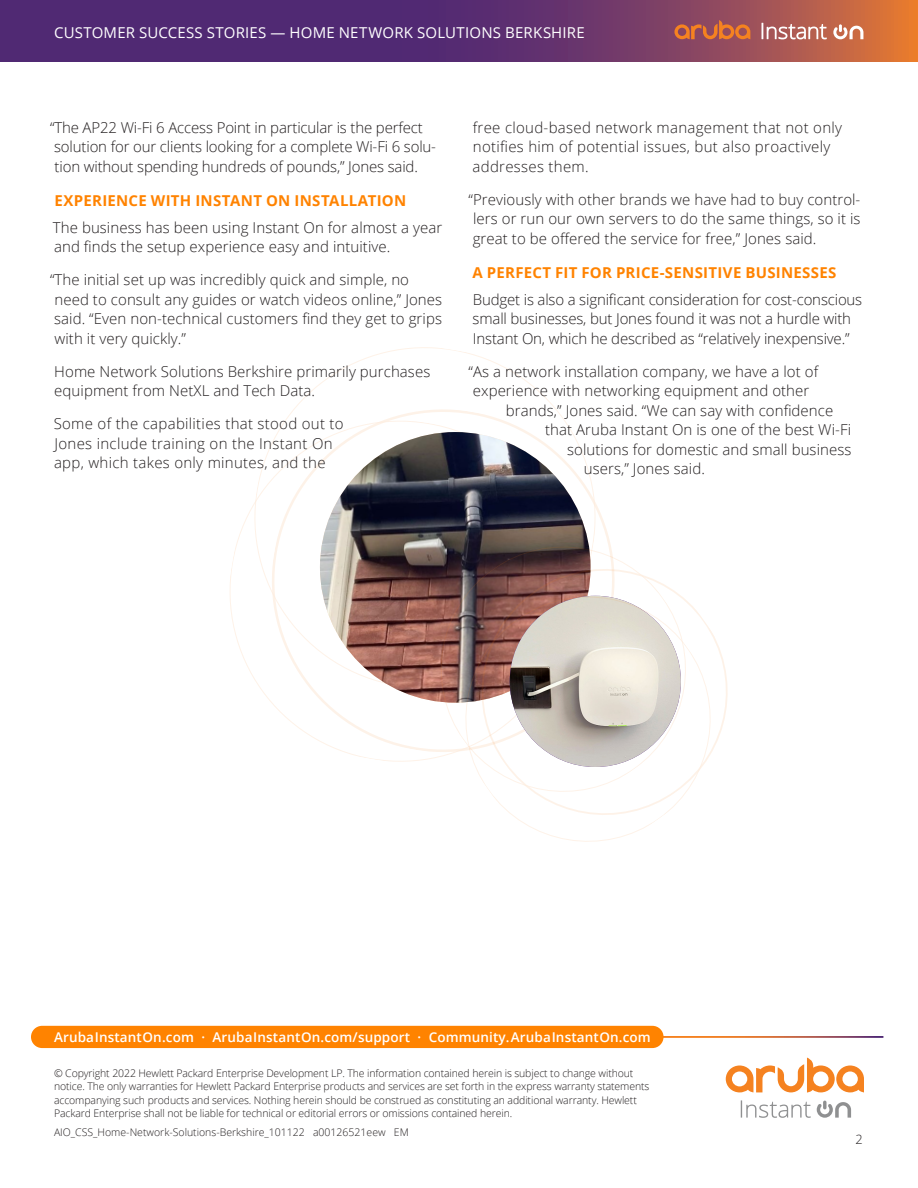
<style>
.page{position:relative;width:918px;height:1188px;background:#fff}
.page>*{position:absolute;margin:0;border:0;box-sizing:border-box;transform-origin:0 0}
.t1{font:300 15px/19.5px "Open Sans";letter-spacing:.005em;color:#231f20}
.t2{font:700 15px "Open Sans";letter-spacing:.02em;color:#ff8300}
.t3{font:15px "Open Sans";letter-spacing:.015em;color:#fff}
.t4{font:600 13.5px "Open Sans";letter-spacing:.01em;color:#fff}
.t5{font:300 12.75px "Open Sans";color:#231f20}
.t6{font:300 10.5px/13.5px "Open Sans";letter-spacing:-.01em;color:#231f20}
</style>
<div class="page">
<svg style="left:817px;top:1101px;width:34px;height:17px"></svg>
<svg style="left:741px;top:1100px;width:70px;height:18px"></svg>
<svg style="left:726px;top:1058px;width:138px;height:35px"></svg>
<div style="left:31px;top:1026px;width:633px;height:22px;background:#ff8300;border-radius:11px"></div>
<svg style="left:0;top:0;width:918px;height:62px;background:#6d3868"></svg>
<svg style="left:674px;top:20px;width:76px;height:19px"></svg>
<svg style="left:833px;top:24px;width:30px;height:15px"></svg>
<svg style="left:762px;top:23px;width:65px;height:16px"></svg>
<svg style="left:295px;top:347px;width:312px;height:183px"></svg>
<svg style="left:230px;top:408px;width:353px;height:354px"></svg>
<img style="left:320px;top:432px;width:271px;height:271px;border-radius:135px">
<svg style="left:424px;top:530px;width:231px;height:232px"></svg>
<svg style="left:448px;top:580px;width:279px;height:262px"></svg>
<p class="t3" style="left:54px;top:23px;width:532px">CUSTOMER SUCCESS STORIES — HOME NETWORK SOLUTIONS BERKSHIRE</p>
<p class="t1" style="left:50px;top:117px;width:387px">“The AP22 Wi-Fi 6 Access Point in particular is the perfect solution for our clients looking for a complete Wi-Fi 6 solu&shy;tion without spending hundreds of pounds,” Jones said.</p>
<p class="t2" style="left:54px;top:190px;width:353px">EXPERIENCE WITH INSTANT ON INSTALLATION</p>
<p class="t1" style="left:53px;top:217px;width:391px">The business has been using Instant On for almost a year and finds the setup experience easy and intuitive.</p>
<p class="t1" style="left:50px;top:270px;width:394px">“The initial set up was incredibly quick and simple, no need to consult any guides or watch videos online,” Jones said. “Even non-technical customers find they get to grips with it very quickly.”</p>
<p class="t1" style="left:54px;top:361px;width:378px">Home Network Solutions Berkshire primarily purchases equipment from NetXL and Tech Data.</p>
<p class="t1" style="left:54px;top:414px;width:291px">Some of the capabilities that stood out to<br>Jones include training on the Instant On app, which takes only minutes, and the</p>
<p class="t1" style="left:473px;top:117px;width:371px">free cloud-based network management that not only notifies him of potential issues, but also proactively addresses them.</p>
<p class="t1" style="left:469px;top:189px;width:394px;text-align:justify">“Previously with other brands we have had to buy control&shy;lers or run our own servers to do the same things, so it is great to be offered the service for free,” Jones said.</p>
<p class="t2" style="left:473px;top:262px;width:365px">A PERFECT FIT FOR PRICE-SENSITIVE BUSINESSES</p>
<p class="t1" style="left:473px;top:289px;width:391px">Budget is also a significant consideration for cost-conscious small businesses, but Jones found it was not a hurdle with<br>Instant On, which he described as “relatively inexpensive.”</p>
<p class="t1" style="left:469px;top:361px;width:351px">“As a network installation company, we have a lot of</p>
<p class="t1" style="left:473px;top:381px;width:338px">experience with networking equipment and other</p>
<p class="t1" style="left:506px;top:400px;width:329px">brands,” Jones said. “We can say with confidence</p>
<p class="t1" style="left:545px;top:420px;width:308px">that Aruba Instant On is one of the best Wi-Fi</p>
<p class="t1" style="left:567px;top:439px;width:286px">solutions for domestic and small business</p>
<p class="t1" style="left:584px;top:459px;width:123px">users,” Jones said.</p>
<p class="t4" style="left:54px;top:1028px;width:598px">ArubaInstantOn.com · ArubaInstantOn.com/support · Community.ArubaInstantOn.com</p>
<p class="t6" style="left:54px;top:1066px;width:597px">© Copyright 2022 Hewlett Packard Enterprise Development LP. The information contained herein is subject to change without notice. The only warranties for Hewlett Packard Enterprise products and services are set forth in the express warranty statements accompanying such products and services. Nothing herein should be construed as constituting an additional warranty. Hewlett Packard Enterprise shall not be liable for technical or editorial errors or omissions contained herein.</p>
<p class="t6" style="left:54px;top:1125px;width:356px">AIO_CSS_Home-Network-Solutions-Berkshire_101122 a00126521eew EM</p>
<p class="t5" style="left:856px;top:1131px;width:9px">2</p>
</div>
